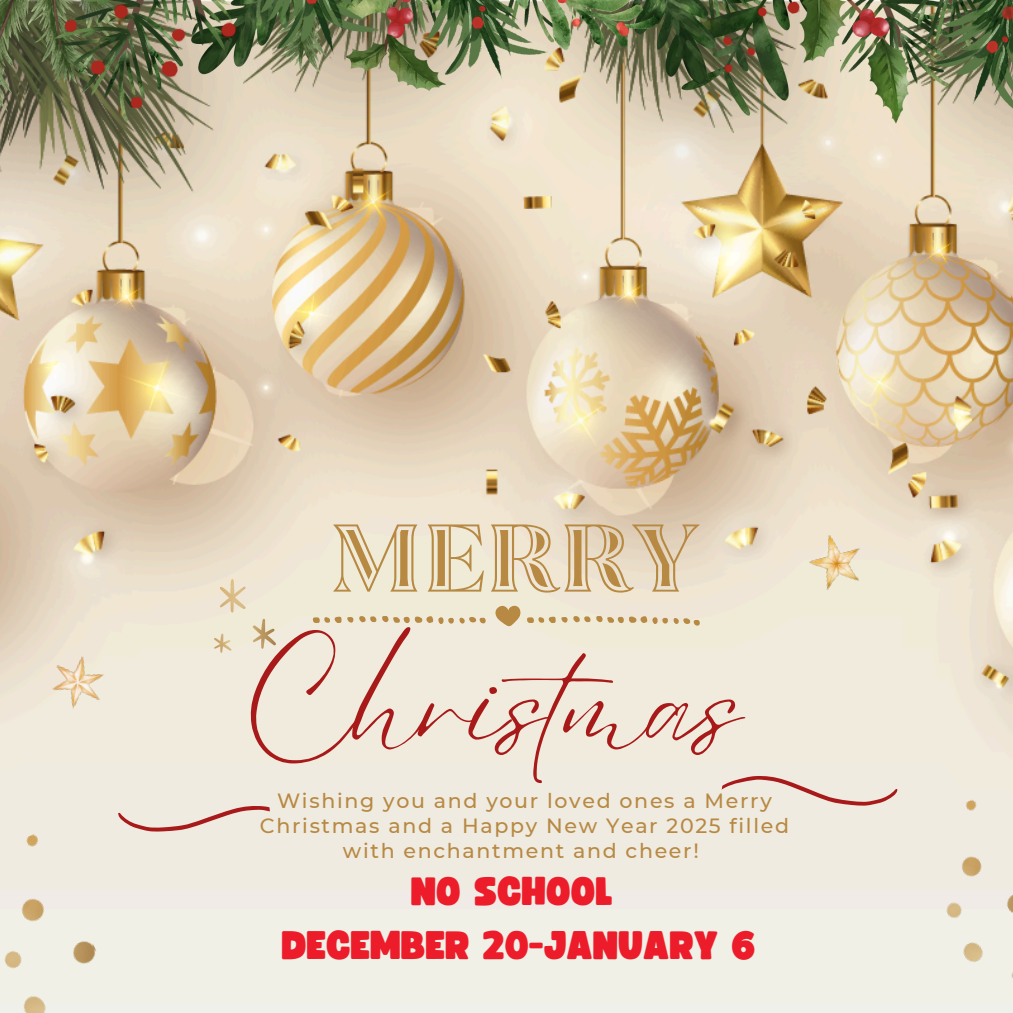
<style>
.page{position:relative;width:1013px;height:1013px;background:#fff}
.page>*{position:absolute;margin:0;border:0;box-sizing:border-box;transform-origin:0 0}
.t1{font:115.75px "Eyesome Script";color:#a81a1a}
.t2{font:95.88px "TT Ramillas Black Decor";color:#b78943}
.t3{font:39.25px/54px "Funtastic";color:#ed1c2a;text-align:center}
.t4{font:500 20.5px/25px "Montserrat";letter-spacing:.08em;color:#b78943;text-align:center}
</style>
<div class="page">
<img style="left:0;top:131px;width:1012px;height:881px">
<div style="left:118px;top:796px;width:157px;height:82px;background:#f0ebe1"></div>
<svg style="left:719px;top:762px;width:178px;height:68px;background:#ebded5"></svg>
<img style="left:49px;top:652px;width:58px;height:61px">
<img style="left:804px;top:529px;width:63px;height:63px">
<img style="left:0;top:0;width:1012px;height:131px">
<svg style="left:494px;top:605px;width:26px;height:21px"></svg>
<svg style="left:359px;top:616px;width:17px;height:6px"></svg>
<svg style="left:347px;top:617px;width:6px;height:5px"></svg>
<svg style="left:313px;top:616px;width:28px;height:7px"></svg>
<svg style="left:382px;top:616px;width:104px;height:8px"></svg>
<svg style="left:561px;top:616px;width:29px;height:6px"></svg>
<svg style="left:527px;top:616px;width:28px;height:7px"></svg>
<svg style="left:596px;top:616px;width:104px;height:9px"></svg>
<img style="left:214px;top:579px;width:61px;height:73px">
<div style="left:898px;top:796px;width:114px;height:216px;background:#f0ebe6"></div>
<div style="left:0;top:830px;width:150px;height:182px;background:#f0f0e6"></div>
<p class="t2" style="left:330px;top:492px;width:369px">MERRY</p>
<h2 class="t1" style="left:244px;top:632px;width:499px">Christmas</h2>
<p class="t4" style="left:260px;top:788px;width:530px">Wishing you and your loved ones a Merry<br>Christmas and a Happy New Year 2025 filled with enchantment and cheer!</p>
<p class="t3" style="left:282px;top:866px;width:475px">NO SCHOOL<br>DECEMBER 20-JANUARY 6</p>
</div>
